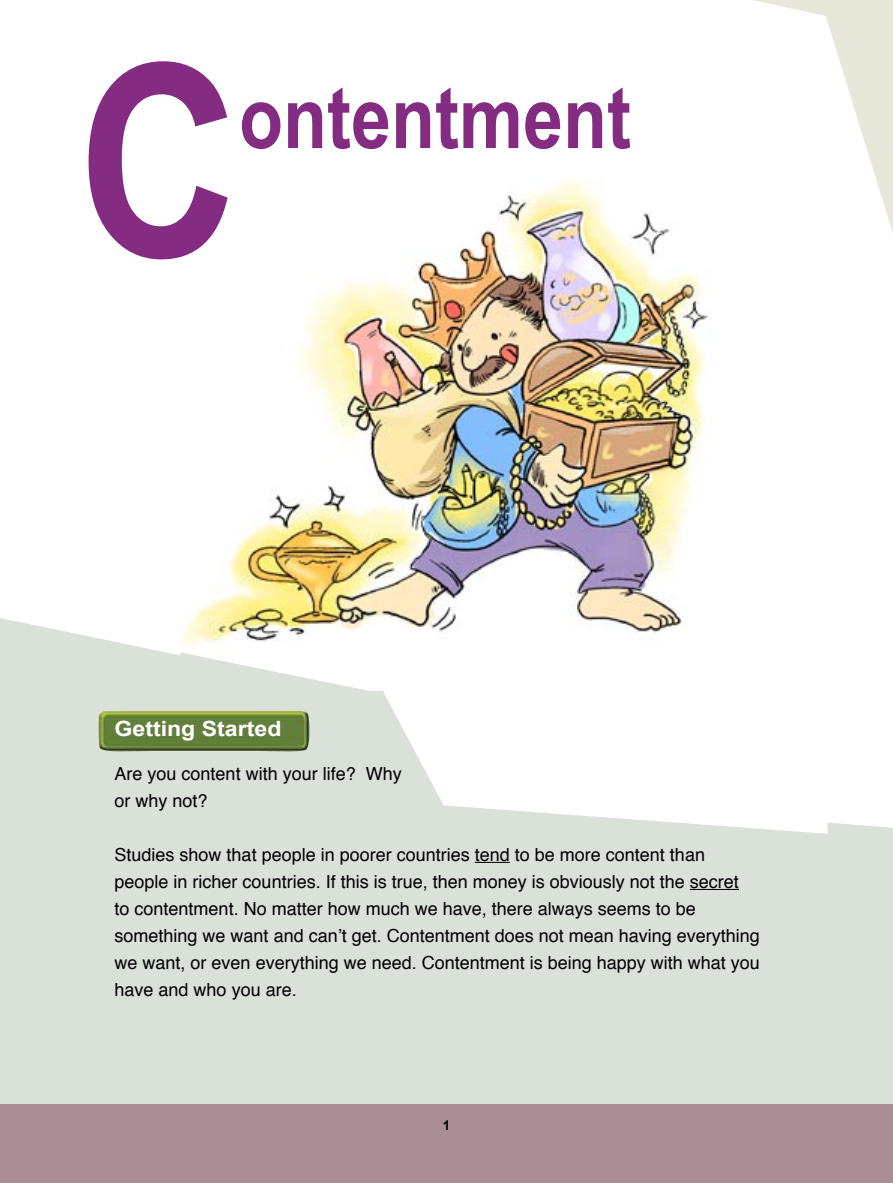
<style>
.page{position:relative;width:893px;height:1183px;background:#fff}
.page>*{position:absolute;margin:0;border:0;box-sizing:border-box;transform-origin:0 0}
.篇名{font:700 267.45px "Arial";color:#832c81;scale:.83 1}
.篇名-2{font:700 86.4px "Arial";color:#832c81;scale:.83 1}
.sub_title-1{font:700 21px "Arial";color:#fff;scale:1.1 1}
.sub_title-1-2{font:18px/27px "Helvetica";color:#000}
.t1{font:700 13.5px "Arial";color:#000}
</style>
<div class="page">
<svg style="left:753px;top:0;width:140px;height:233px"></svg>
<div style="left:0;top:655px;width:893px;height:449px;background:#dae1d9"></div>
<div style="left:0;top:1104px;width:893px;height:78px;background:#a98e95"></div>
<img style="left:97px;top:707px;width:214px;height:46px">
<hr style="left:475px;top:861px;width:35px;height:1px;background:#000">
<hr style="left:690px;top:888px;width:49px;height:1px;background:#000">
<img style="left:161px;top:176px;width:651px;height:514px">
<svg style="left:0;top:422px;width:180px;height:233px"></svg>
<svg style="left:378px;top:677px;width:450px;height:156px"></svg>
<p class="篇名" style="left:78px;top:12px;width:195px">C</p>
<p class="篇名-2" style="left:239px;top:69px;width:474px">ontentment</p>
<p class="sub_title-1" style="left:115px;top:716px;width:153px">Getting Started</p>
<p class="sub_title-1-2" style="left:115px;top:761px;width:289px">Are you content with your life? Why or why not?</p>
<p class="sub_title-1-2" style="left:115px;top:842px;width:647px">Studies show that people in poorer countries tend to be more content than people in richer countries. If this is true, then money is obviously not the secret<br>to contentment. No matter how much we have, there always seems to be something we want and canʼt get. Contentment does not mean having everything we want, or even everything we need. Contentment is being happy with what you have and who you are.</p>
<p class="t1" style="left:443px;top:1117px;width:9px">1</p>
</div>
